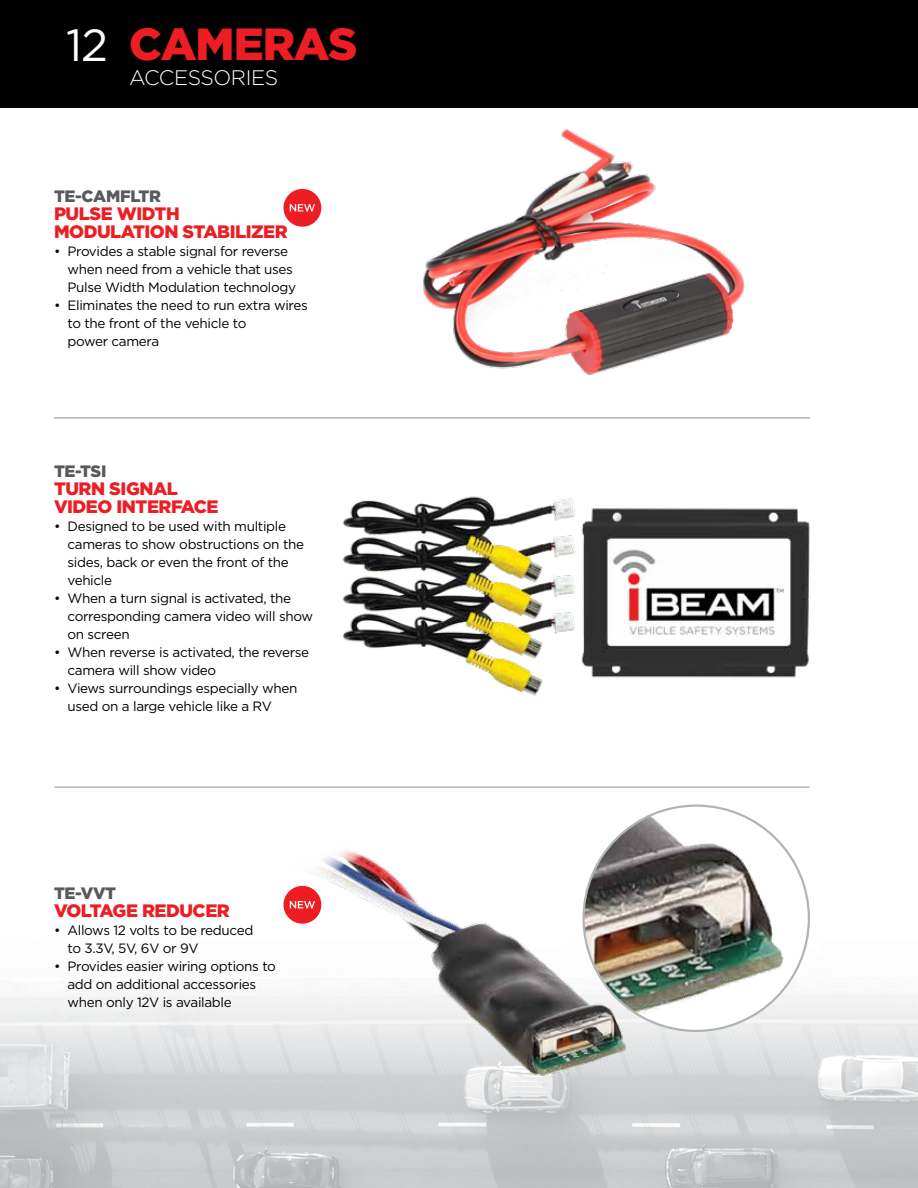
<style>
.page{position:relative;width:918px;height:1188px;background:#fff}
.page>*{position:absolute;margin:0;border:0;box-sizing:border-box;transform-origin:0 0}
.t1{font:900 45px "Gotham HTF";letter-spacing:-.025em;color:#ed1d24}
.t2{font:300 21px "Gotham";letter-spacing:-.02em;color:#fff}
.t3{font:900 18px/18px "Gotham HTF";letter-spacing:-.025em;color:#ed1d24}
.t4{font:900 16.5px "Gotham HTF";letter-spacing:-.02em;color:#58595b}
.t5{font:13.5px/18px "Gotham HTF";letter-spacing:-.025em;color:#000}
.t6{font:13.5px/18px "Gotham";letter-spacing:-.025em;color:#000}
.s1{font-weight:400;color:#fff}
</style>
<div class="page">
<img style="left:0;top:807px;width:918px;height:381px">
<div style="left:0;top:0;width:918px;height:108px;background:#000"></div>
<hr style="left:54px;top:786px;width:756px;height:2px;background:#b1b4b6">
<hr style="left:54px;top:417px;width:756px;height:2px;background:#b1b4b6">
<img style="left:342px;top:496px;width:468px;height:200px">
<img style="left:291px;top:843px;width:336px;height:235px">
<div style="left:284px;top:886px;width:37px;height:38px;background:#ed1d24;border-radius:50%"></div>
<svg style="left:290px;top:901px;width:25px;height:7px"></svg>
<div style="left:284px;top:189px;width:37px;height:38px;background:#ed1d24;border-radius:50%"></div>
<svg style="left:290px;top:204px;width:25px;height:8px"></svg>
<img style="left:423px;top:129px;width:321px;height:246px">
<img style="left:584px;top:806px;width:225px;height:225px;border-radius:113px">
<h1 class="t1" style="left:66px;top:18px;width:293px"><span class="s1">12</span> CAMERAS</h1>
<h2 class="t2" style="left:129px;top:66px;width:151px">ACCESSORIES</h2>
<p class="t4" style="left:54px;top:187px;width:108px">TE-CAMFLTR</p>
<h3 class="t3" style="left:54px;top:205px;width:235px">PULSE WIDTH<br>MODULATION STABILIZER</h3>
<p class="t5" style="left:68px;top:242px;width:230px;text-indent:-14px">• Provides a stable signal for reverse when need from a vehicle that uses<br>Pulse Width Modulation technology</p>
<p class="t5" style="left:68px;top:296px;width:242px;text-indent:-14px">• Eliminates the need to run extra wires to the front of the vehicle to<br>power camera</p>
<p class="t4" style="left:54px;top:462px;width:54px">TE-TSI</p>
<h3 class="t3" style="left:54px;top:480px;width:166px">TURN SIGNAL<br>VIDEO INTERFACE</h3>
<p class="t6" style="left:68px;top:517px;width:238px;text-indent:-14px">• Designed to be used with multiple cameras to show obstructions on the sides, back or even the front of the vehicle</p>
<p class="t6" style="left:68px;top:589px;width:247px;text-indent:-14px">• When a turn signal is activated, the corresponding camera video will show on screen</p>
<p class="t6" style="left:68px;top:643px;width:243px;text-indent:-14px">• When reverse is activated, the reverse camera will show video</p>
<p class="t6" style="left:68px;top:679px;width:231px;text-indent:-14px">• Views surroundings especially when used on a large vehicle like a RV</p>
<p class="t4" style="left:54px;top:884px;width:64px">TE-VVT</p>
<h3 class="t3" style="left:54px;top:902px;width:177px">VOLTAGE REDUCER</h3>
<p class="t5" style="left:68px;top:921px;width:187px;text-indent:-14px">• Allows 12 volts to be reduced to 3.3V, 5V, 6V or 9V</p>
<p class="t5" style="left:68px;top:957px;width:210px;text-indent:-14px">• Provides easier wiring options to add on additional accessories when only 12V is available</p>
</div>
